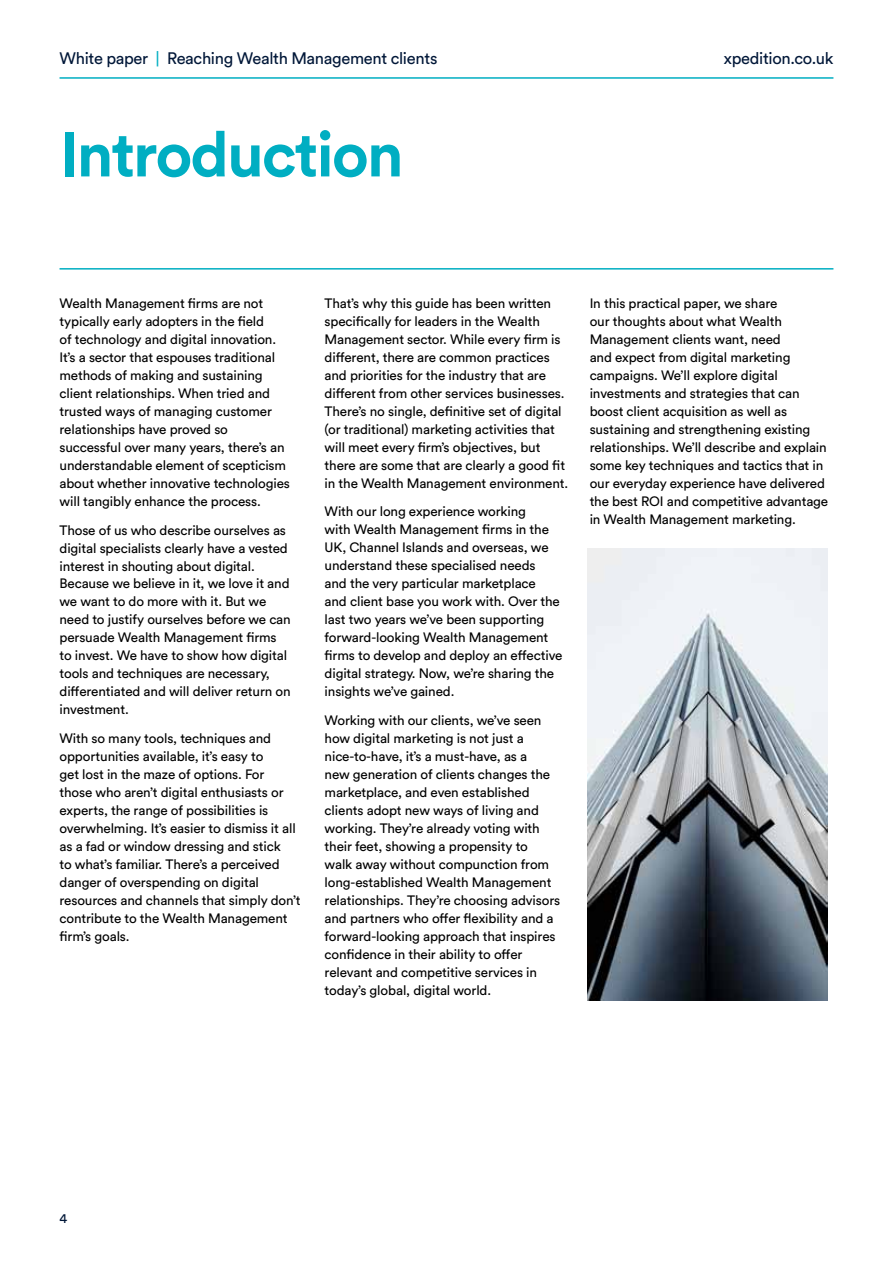
<style>
.page{position:relative;width:893px;height:1263px;background:#fff}
.page>*{position:absolute;margin:0;border:0;box-sizing:border-box;transform-origin:0 0}
.t1{font:700 63px "Circular Std";letter-spacing:-.03em;color:#00aec2}
.t2{font:16.5px "Circular Std";letter-spacing:-.02em;color:#001738}
.t3{font:13.5px/18px "Circular Std";letter-spacing:-.01em;color:#000}
.t4{font:13.5px "Circular Std";color:#001738}
.s1{color:#00aec2}
</style>
<div class="page">
<img style="left:587px;top:549px;width:241px;height:452px">
<hr style="left:60px;top:268px;width:773px;height:2px;background:#00aec2">
<hr style="left:60px;top:77px;width:773px;height:2px;background:#00aec2">
<p class="t2" style="left:60px;top:49px;width:379px">White paper <span class="s1">|</span> Reaching Wealth Management clients</p>
<p class="t2" style="left:724px;top:49px;width:111px">xpedition.co.uk</p>
<h1 class="t1" style="left:60px;top:114px;width:346px">Introduction</h1>
<p class="t3" style="left:60px;top:294px;width:232px">Wealth Management firms are not typically early adopters in the field<br>of technology and digital innovation.<br>It’s a sector that espouses traditional methods of making and sustaining client relationships. When tried and trusted ways of managing customer relationships have proved so successful over many years, there’s an understandable element of scepticism about whether innovative technologies will tangibly enhance the process.</p>
<p class="t3" style="left:60px;top:521px;width:233px">Those of us who describe ourselves as digital specialists clearly have a vested interest in shouting about digital.<br>Because we believe in it, we love it and we want to do more with it. But we need to justify ourselves before we can persuade Wealth Management firms to invest. We have to show how digital tools and techniques are necessary, differentiated and will deliver return on investment.</p>
<p class="t3" style="left:60px;top:729px;width:243px">With so many tools, techniques and opportunities available, it’s easy to<br>get lost in the maze of options. For<br>those who aren’t digital enthusiasts or experts, the range of possibilities is overwhelming. It’s easier to dismiss it all as a fad or window dressing and stick<br>to what’s familiar. There’s a perceived danger of overspending on digital resources and channels that simply don’t contribute to the Wealth Management firm’s goals.</p>
<p class="t3" style="left:325px;top:294px;width:245px">That’s why this guide has been written specifically for leaders in the Wealth Management sector. While every firm is different, there are common practices and priorities for the industry that are different from other services businesses.<br>There’s no single, definitive set of digital (or traditional) marketing activities that will meet every firm’s objectives, but there are some that are clearly a good fit in the Wealth Management environment.</p>
<p class="t3" style="left:325px;top:502px;width:239px">With our long experience working<br>with Wealth Management firms in the UK, Channel Islands and overseas, we understand these specialised needs<br>and the very particular marketplace<br>and client base you work with. Over the last two years we’ve been supporting forward-looking Wealth Management firms to develop and deploy an effective digital strategy. Now, we’re sharing the insights we’ve gained.</p>
<p class="t3" style="left:325px;top:711px;width:237px">Working with our clients, we’ve seen how digital marketing is not just a nice-to-have, it’s a must-have, as a<br>new generation of clients changes the marketplace, and even established clients adopt new ways of living and working. They’re already voting with their feet, showing a propensity to<br>walk away without compunction from long-established Wealth Management relationships. They’re choosing advisors and partners who offer flexibility and a forward-looking approach that inspires confidence in their ability to offer relevant and competitive services in today’s global, digital world.</p>
<p class="t3" style="left:590px;top:294px;width:240px">In this practical paper, we share<br>our thoughts about what Wealth Management clients want, need<br>and expect from digital marketing campaigns. We’ll explore digital investments and strategies that can boost client acquisition as well as sustaining and strengthening existing relationships. We’ll describe and explain some key techniques and tactics that in our everyday experience have delivered the best ROI and competitive advantage in Wealth Management marketing.</p>
<p class="t4" style="left:60px;top:1210px;width:9px">4</p>
</div>
